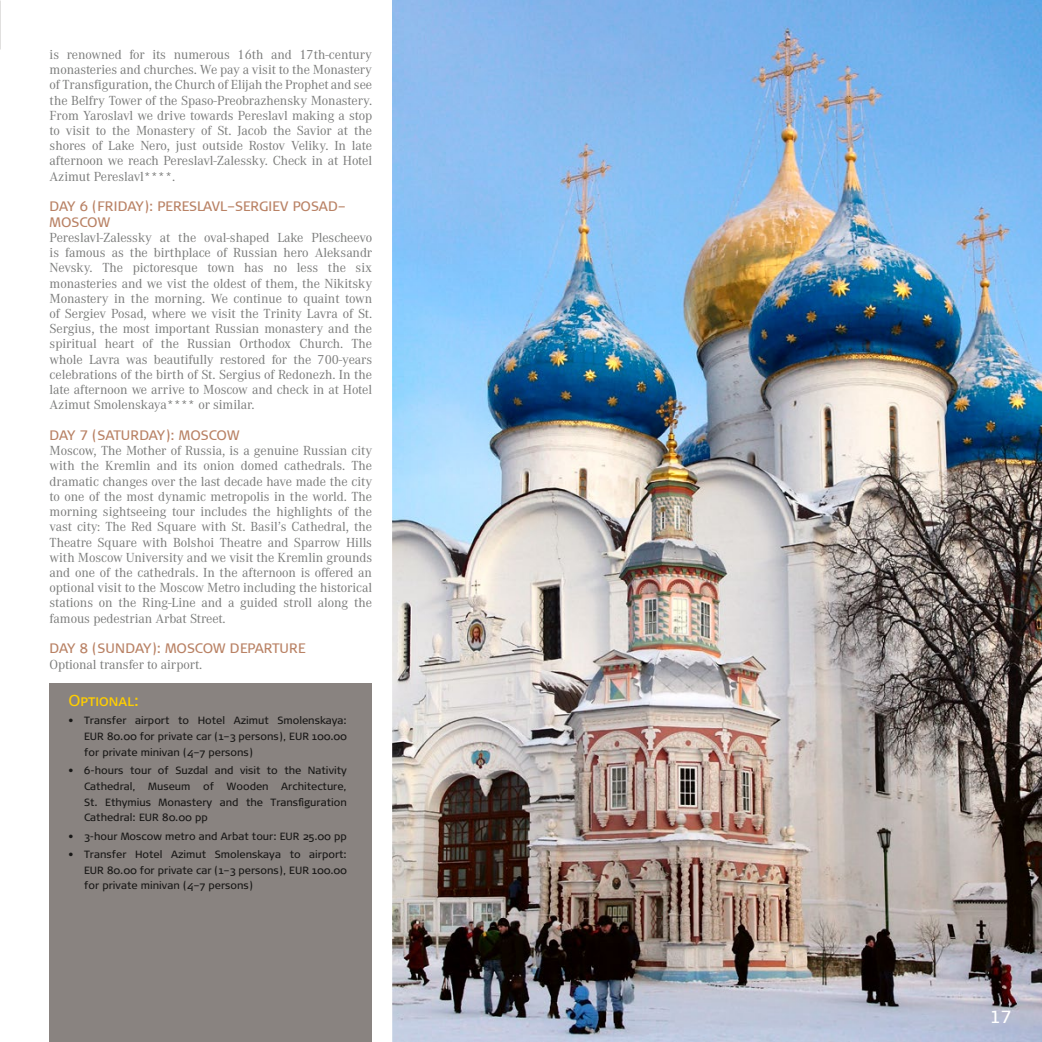
<style>
.page{position:relative;width:1042px;height:1042px;background:#fff}
.page>*{position:absolute;margin:0;border:0;box-sizing:border-box;transform-origin:0 0}
.t1{font:17.5px "Signa Column";color:#fff}
.t2{font:15.75px "Signa Caps";color:#ffce00}
.t3{font:13.65px/15.2px "Corporate A";letter-spacing:-.005em;color:#7a7b7a;text-align:justify}
.t4{font:13.65px/15.4px "Signa Column";color:#b98265}
.t5{font:13.65px "Signa Column";letter-spacing:-.02em;color:#b98265}
.t6{font:10.5px/15.8px "Signa Normal";color:#181716;text-align:justify}
</style>
<div class="page">
<img style="left:392px;top:0;width:650px;height:1042px">
<div style="left:50px;top:683px;width:322px;height:359px;background:#898380"></div>
<p class="t3" style="left:50px;top:46px;width:324px">is renowned for its numerous 16th and 17th-century monasteries and churches. We pay a visit to the Monastery of Transfiguration, the Church of Elijah the Prophet and see the Belfry Tower of the Spaso-Preobrazhensky Monastery.<br>From Yaroslavl we drive towards Pereslavl making a stop to visit to the Monastery of St. Jacob the Savior at the shores of Lake Nero, just outside Rostov Veliky. In late afternoon we reach Pereslavl-Zalessky. Check in at Hotel Azimut Pereslavl****.</p>
<p class="t4" style="left:50px;top:199px;width:298px">DAY 6 (FRIDAY): PERESLAVL–SERGIEV POSAD–<br>MOSCOW</p>
<p class="t3" style="left:50px;top:229px;width:324px">Pereslavl-Zalessky at the oval-shaped Lake Plescheevo is famous as the birthplace of Russian hero Aleksandr Nevsky. The pictoresque town has no less the six monasteries and we vist the oldest of them, the Nikitsky Monastery in the morning. We continue to quaint town of Sergiev Posad, where we visit the Trinity Lavra of St.<br>Sergius, the most important Russian monastery and the spiritual heart of the Russian Orthodox Church. The whole Lavra was beautifully restored for the 700-years celebrations of the birth of St. Sergius of Redonezh. In the late afternoon we arrive to Moscow and check in at Hotel Azimut Smolenskaya**** or similar.</p>
<p class="t5" style="left:50px;top:427px;width:191px">DAY 7 (SATURDAY): MOSCOW</p>
<p class="t3" style="left:50px;top:442px;width:324px">Moscow, The Mother of Russia, is a genuine Russian city with the Kremlin and its onion domed cathedrals. The dramatic changes over the last decade have made the city to one of the most dynamic metropolis in the world. The morning sightseeing tour includes the highlights of the vast city: The Red Square with St. Basil’s Cathedral, the Theatre Square with Bolshoi Theatre and Sparrow Hills with Moscow University and we visit the Kremlin grounds and one of the cathedrals. In the afternoon is offered an optional visit to the Moscow Metro including the historical stations on the Ring-Line and a guided stroll along the famous pedestrian Arbat Street.</p>
<p class="t4" style="left:50px;top:641px;width:258px">DAY 8 (SUNDAY): MOSCOW DEPARTURE</p>
<p class="t3" style="left:50px;top:656px;width:154px">Optional transfer to airport.</p>
<p class="t2" style="left:68px;top:691px;width:72px">Optional:</p>
<p class="t6" style="left:84px;top:713px;width:264px;text-indent:-16px">• Transfer airport to Hotel Azimut Smolenskaya:<br>EUR 80.00 for private car (1–3 persons), EUR 100.00 for private minivan (4–7 persons)</p>
<p class="t6" style="left:84px;top:762px;width:264px;text-indent:-16px">• 6-hours tour of Suzdal and visit to the Nativity Cathedral, Museum of Wooden Architecture, St. Ethymius Monastery and the Transfiguration Cathedral: EUR 80.00 pp</p>
<p class="t6" style="left:68px;top:828px;width:280px">• 3-hour Moscow metro and Arbat tour: EUR 25.00 pp</p>
<p class="t6" style="left:84px;top:846px;width:264px;text-indent:-16px">• Transfer Hotel Azimut Smolenskaya to airport:<br>EUR 80.00 for private car (1–3 persons), EUR 100.00 for private minivan (4–7 persons)</p>
<p class="t1" style="left:990px;top:1007px;width:23px">17</p>
</div>
